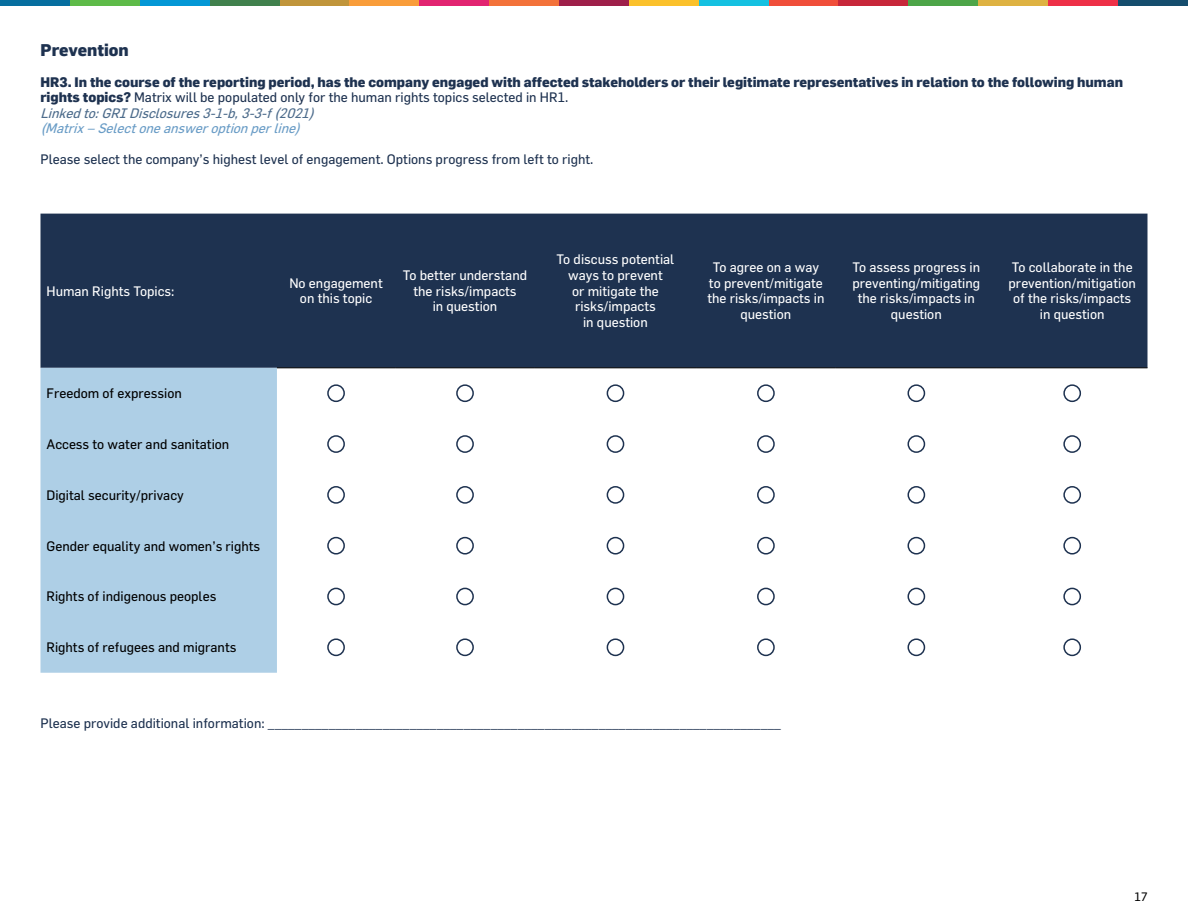
<style>
.page{position:relative;width:1188px;height:918px;background:#fff}
.page>*{position:absolute;margin:0;border:0;box-sizing:border-box;transform-origin:0 0}
.t1{font:800 16.5px "Flama";color:#1e3250}
.t2{font:13.5px/15.5px "Flama";color:#fff;text-align:center}
.t3{font:800 13.5px/15.5px "Flama";color:#1e3250}
.t4{font:13.5px "Flama";color:#1e3250}
.t5{font:13.5px "Flama";color:#000}
.t6{font:italic 13.5px "Flama";color:#699cc6}
.t7{font:12px "Flama";color:#000}
.s1{font-weight:400}
.s2{font-weight:400;font-style:italic;color:#4c6b8b}
</style>
<div class="page">
<div style="left:1118px;top:0;width:70px;height:6px;background:#154d6d"></div>
<div style="left:1048px;top:0;width:70px;height:6px;background:#ee3047"></div>
<div style="left:978px;top:0;width:70px;height:6px;background:#deb242"></div>
<div style="left:908px;top:0;width:70px;height:6px;background:#4da548"></div>
<div style="left:838px;top:0;width:70px;height:6px;background:#c7273a"></div>
<div style="left:769px;top:0;width:69px;height:6px;background:#f04e3a"></div>
<div style="left:699px;top:0;width:70px;height:6px;background:#15c1e1"></div>
<div style="left:629px;top:0;width:70px;height:6px;background:#fbc12b"></div>
<div style="left:559px;top:0;width:70px;height:6px;background:#9e1f4a"></div>
<div style="left:489px;top:0;width:70px;height:6px;background:#f3723a"></div>
<div style="left:419px;top:0;width:70px;height:6px;background:#e22471"></div>
<div style="left:349px;top:0;width:70px;height:6px;background:#f99d3a"></div>
<div style="left:279px;top:0;width:70px;height:6px;background:#c0953b"></div>
<div style="left:210px;top:0;width:69px;height:6px;background:#41814d"></div>
<div style="left:140px;top:0;width:70px;height:6px;background:#0497d5"></div>
<div style="left:70px;top:0;width:70px;height:6px;background:#5ebb49"></div>
<div style="left:0;top:0;width:70px;height:6px;background:#066e9f"></div>
<div style="left:40px;top:214px;width:1108px;height:154px;background:#1e3250"></div>
<div style="left:40px;top:368px;width:237px;height:305px;background:#aecfe6"></div>
<hr style="left:277px;top:367px;width:118px;height:1px;background:#000">
<hr style="left:395px;top:367px;width:140px;height:1px;background:#000">
<hr style="left:535px;top:367px;width:161px;height:1px;background:#000">
<hr style="left:696px;top:367px;width:140px;height:1px;background:#000">
<hr style="left:836px;top:367px;width:161px;height:1px;background:#000">
<hr style="left:997px;top:367px;width:151px;height:1px;background:#000">
<div style="left:327px;top:384px;width:18px;height:18px;border:2px solid #1e3250;border-radius:50%"></div>
<div style="left:456px;top:384px;width:18px;height:18px;border:2px solid #1e3250;border-radius:50%"></div>
<div style="left:607px;top:384px;width:17px;height:18px;border:2px solid #1e3250;border-radius:50%"></div>
<div style="left:757px;top:384px;width:18px;height:18px;border:2px solid #1e3250;border-radius:50%"></div>
<div style="left:908px;top:384px;width:17px;height:18px;border:2px solid #1e3250;border-radius:50%"></div>
<div style="left:1063px;top:384px;width:18px;height:18px;border:2px solid #1e3250;border-radius:50%"></div>
<div style="left:327px;top:435px;width:18px;height:18px;border:2px solid #1e3250;border-radius:50%"></div>
<div style="left:456px;top:435px;width:18px;height:18px;border:2px solid #1e3250;border-radius:50%"></div>
<div style="left:607px;top:435px;width:17px;height:18px;border:2px solid #1e3250;border-radius:50%"></div>
<div style="left:757px;top:435px;width:18px;height:18px;border:2px solid #1e3250;border-radius:50%"></div>
<div style="left:908px;top:435px;width:17px;height:18px;border:2px solid #1e3250;border-radius:50%"></div>
<div style="left:1063px;top:435px;width:18px;height:18px;border:2px solid #1e3250;border-radius:50%"></div>
<div style="left:327px;top:486px;width:18px;height:18px;border:2px solid #1e3250;border-radius:50%"></div>
<div style="left:456px;top:486px;width:18px;height:18px;border:2px solid #1e3250;border-radius:50%"></div>
<div style="left:607px;top:486px;width:17px;height:18px;border:2px solid #1e3250;border-radius:50%"></div>
<div style="left:757px;top:486px;width:18px;height:18px;border:2px solid #1e3250;border-radius:50%"></div>
<div style="left:908px;top:486px;width:17px;height:18px;border:2px solid #1e3250;border-radius:50%"></div>
<div style="left:1063px;top:486px;width:18px;height:18px;border:2px solid #1e3250;border-radius:50%"></div>
<div style="left:327px;top:537px;width:18px;height:18px;border:2px solid #1e3250;border-radius:50%"></div>
<div style="left:456px;top:537px;width:18px;height:18px;border:2px solid #1e3250;border-radius:50%"></div>
<div style="left:607px;top:537px;width:17px;height:18px;border:2px solid #1e3250;border-radius:50%"></div>
<div style="left:757px;top:537px;width:18px;height:18px;border:2px solid #1e3250;border-radius:50%"></div>
<div style="left:908px;top:537px;width:17px;height:18px;border:2px solid #1e3250;border-radius:50%"></div>
<div style="left:1063px;top:537px;width:18px;height:18px;border:2px solid #1e3250;border-radius:50%"></div>
<div style="left:327px;top:588px;width:18px;height:17px;border:2px solid #1e3250;border-radius:50%"></div>
<div style="left:456px;top:588px;width:18px;height:17px;border:2px solid #1e3250;border-radius:50%"></div>
<div style="left:607px;top:588px;width:17px;height:17px;border:2px solid #1e3250;border-radius:50%"></div>
<div style="left:757px;top:588px;width:18px;height:17px;border:2px solid #1e3250;border-radius:50%"></div>
<div style="left:908px;top:588px;width:17px;height:17px;border:2px solid #1e3250;border-radius:50%"></div>
<div style="left:1063px;top:588px;width:18px;height:17px;border:2px solid #1e3250;border-radius:50%"></div>
<div style="left:327px;top:638px;width:18px;height:18px;border:2px solid #1e3250;border-radius:50%"></div>
<div style="left:456px;top:638px;width:18px;height:18px;border:2px solid #1e3250;border-radius:50%"></div>
<div style="left:607px;top:638px;width:17px;height:18px;border:2px solid #1e3250;border-radius:50%"></div>
<div style="left:757px;top:638px;width:18px;height:18px;border:2px solid #1e3250;border-radius:50%"></div>
<div style="left:908px;top:638px;width:17px;height:18px;border:2px solid #1e3250;border-radius:50%"></div>
<div style="left:1063px;top:638px;width:18px;height:18px;border:2px solid #1e3250;border-radius:50%"></div>
<p class="t1" style="left:40px;top:38px;width:90px">Prevention</p>
<p class="t3" style="left:40px;top:73px;width:1084px">HR3. In the course of the reporting period, has the company engaged with affected stakeholders or their legitimate representatives in relation to the following human rights topics? <span class="s1">Matrix will be populated only for the human rights topics selected in HR1.<br></span><span class="s2">Linkedto:GRIDisclosures3-1-b,3-3-f(2021)</span></p>
<p class="t6" style="left:40px;top:120px;width:266px">(Matrix–Selectoneansweroptionperline)</p>
<p class="t4" style="left:40px;top:151px;width:554px">Please select the company’s highest level of engagement. Options progress from left to right.</p>
<p class="t2" style="left:46px;top:283px;width:130px">Human Rights Topics:</p>
<p class="t2" style="left:289px;top:275px;width:95px">No engagement on this topic</p>
<p class="t2" style="left:403px;top:267px;width:126px">To better understand the risks/impacts<br>in question</p>
<p class="t5" style="left:47px;top:385px;width:137px">Freedom of expression</p>
<p class="t5" style="left:46px;top:436px;width:184px">Access to water and sanitation</p>
<p class="t5" style="left:46px;top:487px;width:139px">Digital security/privacy</p>
<p class="t5" style="left:46px;top:537px;width:215px">Gender equality and women’s rights</p>
<p class="t5" style="left:46px;top:588px;width:171px">Rights of indigenous peoples</p>
<p class="t5" style="left:46px;top:639px;width:191px">Rights of refugees and migrants</p>
<p class="t2" style="left:557px;top:252px;width:119px">To discuss potential ways to prevent<br>or mitigate the risks/impacts<br>in question</p>
<p class="t2" style="left:707px;top:259px;width:119px">To agree on a way to prevent/mitigate the risks/impacts in question</p>
<p class="t2" style="left:853px;top:259px;width:129px">To assess progress in preventing/mitigating the risks/impacts in question</p>
<p class="t2" style="left:1009px;top:259px;width:129px">To collaborate in the prevention/mitigation of the risks/impacts in question</p>
<p class="t4" style="left:40px;top:715px;width:742px">Please provide additional information: ____________________________________________________________________________</p>
<p class="t7" style="left:1134px;top:889px;width:15px">17</p>
</div>
